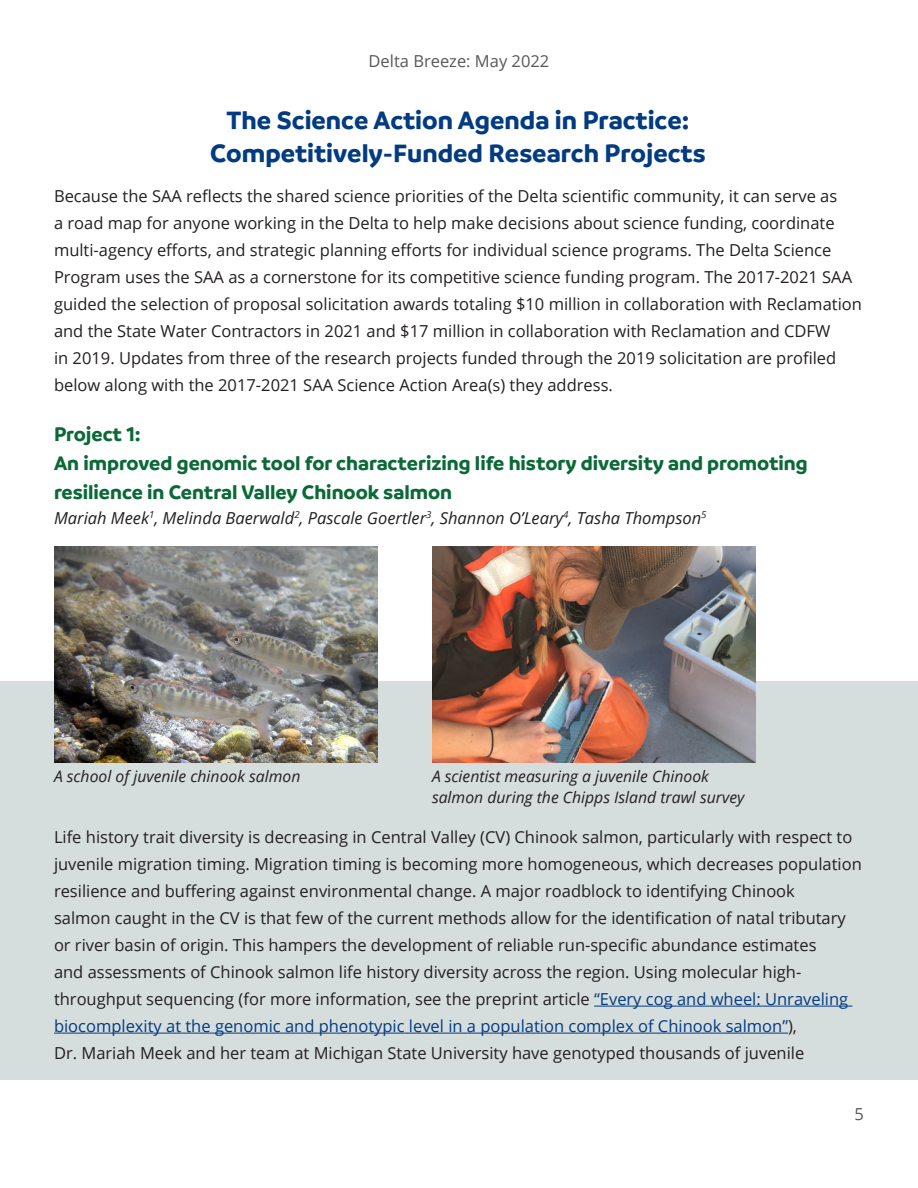
<style>
.page{position:relative;width:918px;height:1188px;background:#fff}
.page>*{position:absolute;margin:0;border:0;box-sizing:border-box;transform-origin:0 0}
.t1{font:700 27px/33.3px "Branding";color:#033b81;text-align:center}
.t2{font:700 21px/29px "Branding";color:#0b6938}
.t3{font:16.5px/27px "Open Sans";color:#231f20}
.t4{font:italic 16.5px "Open Sans";color:#231f20}
.t5{font:16.5px "Open Sans";color:#57585a}
.t6{font:italic 15.75px/21px "Open Sans";color:#231f20}
.s1{color:#033b81}
</style>
<div class="page">
<div style="left:0;top:682px;width:918px;height:398px;background:#d6dddd"></div>
<hr style="left:594px;top:1006px;width:258px;height:1px;background:#033b81">
<hr style="left:54px;top:1033px;width:734px;height:1px;background:#033b81">
<img style="left:54px;top:547px;width:324px;height:216px">
<img style="left:432px;top:547px;width:324px;height:216px">
<p class="t5" style="left:369px;top:49px;width:182px">Delta Breeze: May 2022</p>
<h2 class="t1" style="left:210px;top:103px;width:497px">The Science Action Agenda in Practice:<br>Competitively-Funded Research Projects</h2>
<p class="t3" style="left:54px;top:182px;width:809px">Because the SAA reflects the shared science priorities of the Delta scientific community, it can serve as<br>a road map for anyone working in the Delta to help make decisions about science funding, coordinate multi-agency efforts, and strategic planning efforts for individual science programs. The Delta Science Program uses the SAA as a cornerstone for its competitive science funding program. The 2017-2021 SAA guided the selection of proposal solicitation awards totaling $10 million in collaboration with Reclamation and the State Water Contractors in 2021 and $17 million in collaboration with Reclamation and CDFW<br>in 2019. Updates from three of the research projects funded through the 2019 solicitation are profiled below along with the 2017-2021 SAA Science Action Area(s) they address.</p>
<h3 class="t2" style="left:54px;top:420px;width:755px">Project 1:<br>An improved genomic tool for characterizing life history diversity and promoting resilience in Central Valley Chinook salmon</h3>
<p class="t4" style="left:54px;top:507px;width:654px">Mariah Meek<sup>1</sup>, Melinda Baerwald<sup>2</sup>, Pascale Goertler<sup>3</sup>, Shannon O’Leary<sup>4</sup>, Tasha Thompson<sup>5</sup></p>
<p class="t6" style="left:54px;top:765px;width:248px">A school of juvenile chinook salmon</p>
<p class="t6" style="left:432px;top:765px;width:314px">A scientist measuring a juvenile Chinook salmon during the Chipps Island trawl survey</p>
<p class="t3" style="left:54px;top:823px;width:809px">Life history trait diversity is decreasing in Central Valley (CV) Chinook salmon, particularly with respect to juvenile migration timing. Migration timing is becoming more homogeneous, which decreases population resilience and buffering against environmental change. A major roadblock to identifying Chinook<br>salmon caught in the CV is that few of the current methods allow for the identification of natal tributary or river basin of origin. This hampers the development of reliable run-specific abundance estimates<br>and assessments of Chinook salmon life history diversity across the region. Using molecular high&shy;throughput sequencing (for more information, see the preprint article <span class="s1">“Every cog and wheel: Unraveling biocomplexity at the genomic and phenotypic level in a population complex of Chinook salmon”</span>),<br>Dr. Mariah Meek and her team at Michigan State University have genotyped thousands of juvenile</p>
<p class="t5" style="left:855px;top:1102px;width:11px">5</p>
</div>
